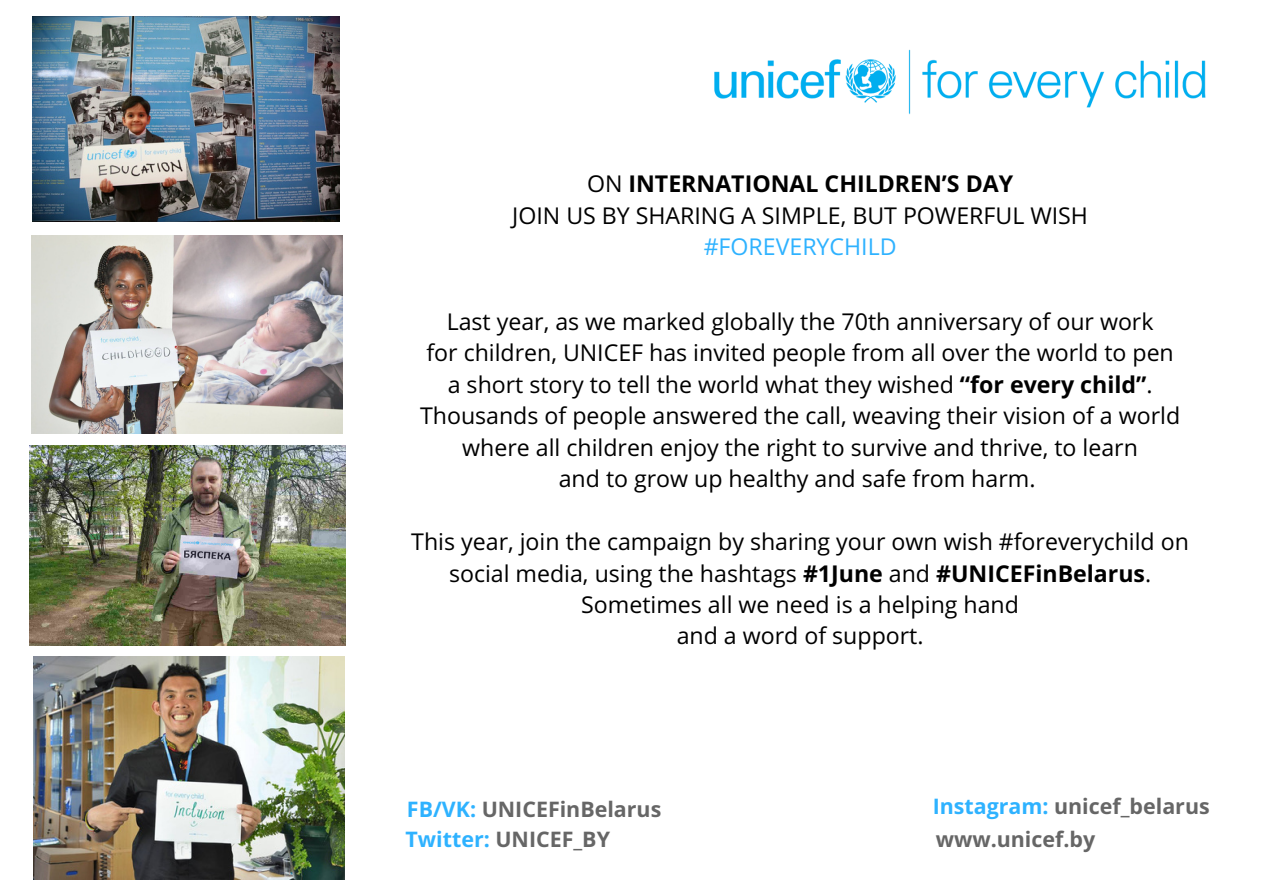
<style>
.page{position:relative;width:1263px;height:893px;background:#fff}
.page>*{position:absolute;margin:0;border:0;box-sizing:border-box;transform-origin:0 0}
.t1{font:23.1px/31.5px "Open Sans";color:#000;text-align:center}
.t2{font:23.1px "Open Sans";color:#2eb2ff}
.t3{font:700 21.45px "Open Sans";color:#666}
.s1{font-weight:700}
.s2{color:#2eb2ff}
</style>
<div class="page">
<img style="left:32px;top:17px;width:307px;height:205px">
<img style="left:714px;top:49px;width:492px;height:66px">
<img style="left:31px;top:235px;width:312px;height:198px">
<img style="left:34px;top:657px;width:310px;height:222px">
<img style="left:29px;top:445px;width:316px;height:201px">
<p class="t1" style="left:512px;top:168px;width:577px">ON <span class="s1">INTERNATIONAL CHILDREN’S DAY<br></span>JOIN US BY SHARING A SIMPLE, BUT POWERFUL WISH</p>
<p class="t2" style="left:704px;top:231px;width:194px">#FOREVERYCHILD</p>
<p class="t1" style="left:420px;top:305px;width:762px">Last year, as we marked globally the 70th anniversary of our work<br>for children, UNICEF has invited people from all over the world to pen a short story to tell the world what they wished <span class="s1">“for every child”</span>.<br>Thousands of people answered the call, weaving their vision of a world where all children enjoy the right to survive and thrive, to learn<br>and to grow up healthy and safe from harm.</p>
<p class="t1" style="left:411px;top:525px;width:779px">This year, join the campaign by sharing your own wish #foreverychild on social media, using the hashtags <span class="s1">#1June</span> and <span class="s1">#UNICEFinBelarus</span>.<br>Sometimes all we need is a helping hand<br>and a word of support.</p>
<p class="t3" style="left:407px;top:794px;width:256px"><span class="s2">FB/VK:</span> UNICEFinBelarus</p>
<p class="t3" style="left:933px;top:791px;width:278px"><span class="s2">Instagram:</span> unicef_belarus</p>
<p class="t3" style="left:405px;top:824px;width:206px"><span class="s2">Twitter:</span> UNICEF_BY</p>
<p class="t3" style="left:936px;top:824px;width:161px">www.unicef.by</p>
</div>
